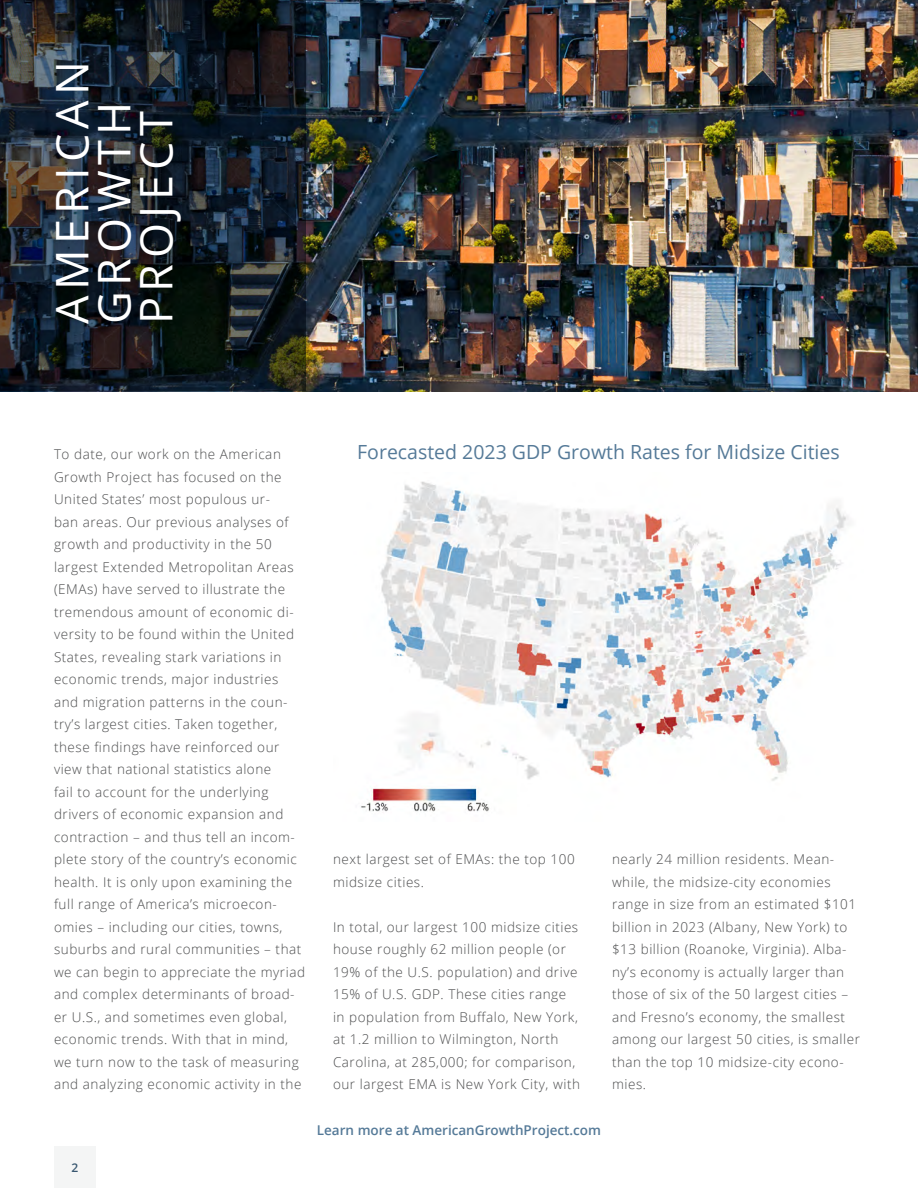
<style>
.page{position:relative;width:918px;height:1188px;background:#fff}
.page>*{position:absolute;margin:0;border:0;box-sizing:border-box;transform-origin:0 0}
.Release_Title{font:45px "Open Sans";letter-spacing:.12em;color:#fff}
.Figure_Title{font:19.5px "Open Sans";color:#557a98}
.Body{font:300 13.5px/22.5px "Open Sans";letter-spacing:.04em;color:#4b4c4d}
.t1{font:600 13.5px "Open Sans";color:#557a98}
.t2{font:600 12px "Open Sans";color:#385770}
</style>
<div class="page">
<div style="left:54px;top:1146px;width:42px;height:42px;background:#f4f5f5"></div>
<img style="left:306px;top:0;width:612px;height:392px">
<img style="left:0;top:0;width:306px;height:392px">
<img style="left:361px;top:481px;width:488px;height:331px">
<p class="Release_Title" style="left:41px;top:324px;width:265px;rotate:-90deg">AMERICAN</p>
<p class="Release_Title" style="left:83px;top:324px;width:224px;rotate:-90deg">GROWTH</p>
<p class="Release_Title" style="left:125px;top:324px;width:214px;rotate:-90deg">PROJECT</p>
<p class="Body" style="left:54px;top:442px;width:253px">To date, our work on the American Growth Project has focused on the United States’ most populous ur-<br>ban areas. Our previous analyses of growth and productivity in the 50 largest Extended Metropolitan Areas (EMAs) have served to illustrate the tremendous amount of economic di&shy;versity to be found within the United States, revealing stark variations in economic trends, major industries and migration patterns in the coun&shy;try’s largest cities. Taken together, these findings have reinforced our view that national statistics alone<br>fail to account for the underlying drivers of economic expansion and contraction – and thus tell an incom&shy;plete story of the country’s economic health. It is only upon examining the full range of America’s microecon&shy;omies – including our cities, towns, suburbs and rural communities – that we can begin to appreciate the myriad and complex determinants of broad&shy;er U.S., and sometimes even global, economic trends. With that in mind, we turn now to the task of measuring and analyzing economic activity in the</p>
<p class="t2" style="left:72px;top:1159px;width:8px">2</p>
<p class="Figure_Title" style="left:357px;top:439px;width:484px">Forecasted 2023 GDP Growth Rates for Midsize Cities</p>
<p class="Body" style="left:333px;top:848px;width:243px">next largest set of EMAs: the top 100 midsize cities.</p>
<p class="Body" style="left:333px;top:915px;width:249px">In total, our largest 100 midsize cities house roughly 62 million people (or 19% of the U.S. population) and drive 15% of U.S. GDP. These cities range in population from Buffalo, New York, at 1.2 million to Wilmington, North Carolina, at 285,000; for comparison, our largest EMA is New York City, with</p>
<p class="Body" style="left:612px;top:848px;width:249px">nearly 24 million residents. Mean&shy;while, the midsize-city economies range in size from an estimated $101 billion in 2023 (Albany, New York) to $13 billion (Roanoke, Virginia). Alba&shy;ny’s economy is actually larger than those of six of the 50 largest cities – and Fresno’s economy, the smallest among our largest 50 cities, is smaller than the top 10 midsize-city econo&shy;mies.</p>
<p class="t1" style="left:317px;top:1121px;width:286px">Learn more at AmericanGrowthProject.com</p>
</div>
